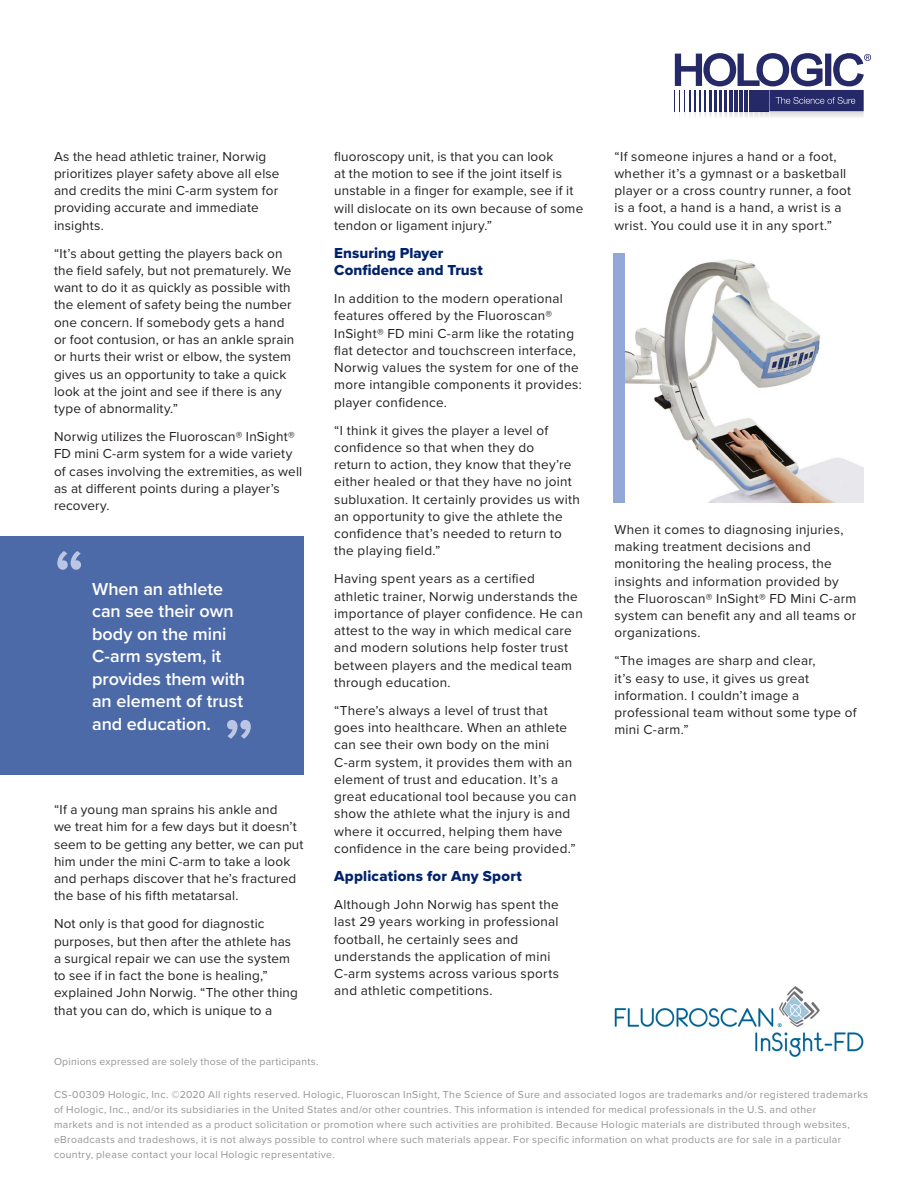
<style>
.page{position:relative;width:918px;height:1188px;background:#fff}
.page>*{position:absolute;margin:0;border:0;box-sizing:border-box;transform-origin:0 0}
.t1{font:600 72px "Proxima Nova";color:#bac6e4}
.t2{font:600 18px/22.5px "Proxima Nova";color:#fff}
.t3{font:15px/17.2px "Proxima Nova Extrabld";letter-spacing:.01em;color:#00226b}
.t4{font:13.5px/17.2px "Proxima Nova";letter-spacing:.02em;color:#231f20}
.t5{font:10.5px/15px "Proxima Nova";letter-spacing:.03em;color:#939598}
</style>
<div class="page">
<div style="left:0;top:536px;width:304px;height:238px;background:#4d6aa8"></div>
<svg style="left:675px;top:53px;width:196px;height:64px"></svg>
<img style="left:624px;top:253px;width:240px;height:249px">
<div style="left:613px;top:253px;width:11px;height:249px;background:#92a8d6"></div>
<img style="left:614px;top:986px;width:250px;height:71px">
<p class="t4" style="left:54px;top:147px;width:227px">As the head athletic trainer, Norwig prioritizes player safety above all else and credits the mini C-arm system for providing accurate and immediate insights.</p>
<p class="t4" style="left:54px;top:244px;width:242px">“It’s about getting the players back on the field safely, but not prematurely. We want to do it as quickly as possible with the element of safety being the number one concern. If somebody gets a hand or foot contusion, or has an ankle sprain or hurts their wrist or elbow, the system gives us an opportunity to take a quick look at the joint and see if there is any type of abnormality.”</p>
<p class="t4" style="left:54px;top:427px;width:250px">Norwig utilizes the Fluoroscan® InSight® FD mini C-arm system for a wide variety of cases involving the extremities, as well as at different points during a player’s recovery.</p>
<h1 class="t1" style="left:54px;top:522px;width:32px">“</h1>
<h2 class="t2" style="left:92px;top:577px;width:155px">When an athlete can see their own body on the mini<br>C-arm system, it provides them with an element of trust and education.</h2>
<h1 class="t1" style="left:223px;top:691px;width:32px">”</h1>
<p class="t4" style="left:54px;top:800px;width:251px">“If a young man sprains his ankle and<br>we treat him for a few days but it doesn’t seem to be getting any better, we can put him under the mini C-arm to take a look and perhaps discover that he’s fractured the base of his fifth metatarsal.</p>
<p class="t4" style="left:54px;top:915px;width:245px">Not only is that good for diagnostic purposes, but then after the athlete has a surgical repair we can use the system to see if in fact the bone is healing,” explained John Norwig. “The other thing that you can do, which is unique to a</p>
<p class="t4" style="left:334px;top:147px;width:251px">fluoroscopy unit, is that you can look<br>at the motion to see if the joint itself is unstable in a finger for example, see if it will dislocate on its own because of some tendon or ligament injury.”</p>
<p class="t3" style="left:334px;top:244px;width:150px">Ensuring Player<br>Confidence and Trust</p>
<p class="t4" style="left:334px;top:289px;width:249px">In addition to the modern operational features offered by the Fluoroscan® InSight® FD mini C-arm like the rotating flat detector and touchscreen interface, Norwig values the system for one of the more intangible components it provides: player confidence.</p>
<p class="t4" style="left:334px;top:421px;width:247px">“I think it gives the player a level of confidence so that when they do<br>return to action, they know that they’re either healed or that they have no joint subluxation. It certainly provides us with an opportunity to give the athlete the confidence that’s needed to return to the playing field.”</p>
<p class="t4" style="left:334px;top:570px;width:250px">Having spent years as a certified athletic trainer, Norwig understands the importance of player confidence. He can attest to the way in which medical care and modern solutions help foster trust between players and the medical team through education.</p>
<p class="t4" style="left:334px;top:701px;width:244px">“There’s always a level of trust that goes into healthcare. When an athlete can see their own body on the mini C-arm system, it provides them with an element of trust and education. It’s a great educational tool because you can show the athlete what the injury is and where it occurred, helping them have confidence in the care being provided.”</p>
<p class="t3" style="left:334px;top:867px;width:189px">Applications for Any Sport</p>
<p class="t4" style="left:334px;top:895px;width:226px">Although John Norwig has spent the last 29 years working in professional football, he certainly sees and understands the application of mini C-arm systems across various sports and athletic competitions.</p>
<p class="t5" style="left:54px;top:1054px;width:266px">Opinions expressed are solely those of the participants.</p>
<p class="t4" style="left:614px;top:147px;width:238px">“If someone injures a hand or a foot, whether it’s a gymnast or a basketball player or a cross country runner, a foot is a foot, a hand is a hand, a wrist is a wrist. You could use it in any sport.”</p>
<p class="t4" style="left:614px;top:520px;width:244px">When it comes to diagnosing injuries, making treatment decisions and monitoring the healing process, the insights and information provided by the Fluoroscan® InSight® FD Mini C-arm system can benefit any and all teams or organizations.</p>
<p class="t4" style="left:614px;top:652px;width:244px">“The images are sharp and clear,<br>it’s easy to use, it gives us great information. I couldn’t image a professional team without some type of mini C-arm.”</p>
<p class="t5" style="left:54px;top:1087px;width:816px">CS-00309 Hologic, Inc. ©2020 All rights reserved. Hologic, Fluoroscan InSight, The Science of Sure and associated logos are trademarks and/or registered trademarks of Hologic, Inc., and/or its subsidiaries in the United States and/or other countries. This information is intended for medical professionals in the U.S. and other<br>markets and is not intended as a product solicitation or promotion where such activities are prohibited. Because Hologic materials are distributed through websites, eBroadcasts and tradeshows, it is not always possible to control where such materials appear. For specific information on what products are for sale in a particular country, please contact your local Hologic representative.</p>
</div>
